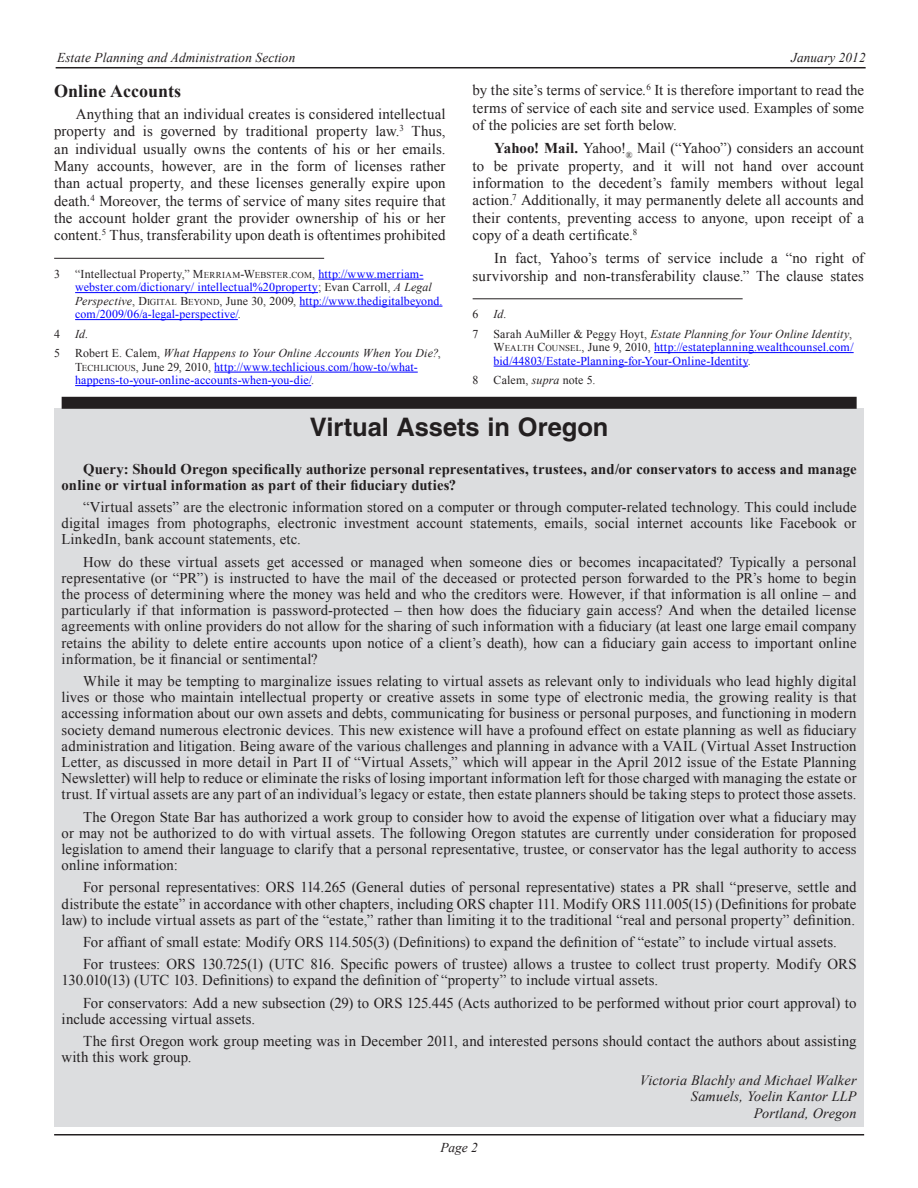
<style>
.page{position:relative;width:918px;height:1188px;background:#fff}
.page>*{position:absolute;margin:0;border:0;box-sizing:border-box;transform-origin:0 0}
.Body_Headline{font:700 25.5px "Helvetica";color:#231f20}
.subhead{font:700 18px "Times New Roman";color:#231f20}
.Body{font:15px/17.4px "Times New Roman";letter-spacing:.005em;color:#231f20;text-align:justify}
.Footnotes{font:15px/17.4px "Times New Roman";letter-spacing:.005em;color:#231f20;text-align:justify}
.Body-2{font:14.85px/16.2px "Times New Roman";letter-spacing:.005em;color:#231f20;text-align:justify}
.Body-3{font:700 14.85px/16.2px "Times New Roman";letter-spacing:.005em;color:#231f20}
.byline{font:italic 14.25px "Times New Roman";letter-spacing:.005em;color:#231f20}
.t1{font:italic 13.5px "Times New Roman";letter-spacing:.01em;color:#231f20}
.Footnotes-2{font:12px/13.5px "Times New Roman";letter-spacing:.015em;color:#00f}
.Footnotes-3{font:12px "Times New Roman";letter-spacing:.015em;color:#231f20}
.Footnotes-4{font:italic 12px "Times New Roman";color:#231f20}
.s1{font-style:italic}
.s2{font-weight:700}
.s3{color:#231f20}
.s4{font-style:italic;color:#231f20}
.s5{font-size:9px;color:#231f20}
</style>
<div class="page">
<hr style="left:56px;top:67px;width:810px;height:1px;background:#231f20">
<hr style="left:54px;top:1134px;width:810px;height:2px;background:#231f20">
<hr style="left:54px;top:258px;width:270px;height:1px;background:#231f20">
<hr style="left:318px;top:279px;width:105px;height:1px;background:#00f">
<hr style="left:75px;top:292px;width:243px;height:1px;background:#00f">
<hr style="left:300px;top:306px;width:142px;height:1px;background:#00f">
<hr style="left:75px;top:319px;width:163px;height:1px;background:#00f">
<hr style="left:214px;top:372px;width:204px;height:1px;background:#00f">
<hr style="left:75px;top:385px;width:236px;height:1px;background:#00f">
<hr style="left:473px;top:298px;width:270px;height:1px;background:#231f20">
<hr style="left:654px;top:352px;width:200px;height:1px;background:#00f">
<hr style="left:494px;top:366px;width:254px;height:1px;background:#00f">
<div style="left:54px;top:409px;width:810px;height:718px;background:#dcdddf"></div>
<div style="left:62px;top:397px;width:795px;height:12px;background:#231f20"></div>
<p class="t1" style="left:57px;top:48px;width:240px">Estate Planning and Administration Section</p>
<p class="t1" style="left:791px;top:48px;width:76px">January 2012</p>
<p class="Footnotes" style="left:473px;top:81px;width:393px">by the site’s terms of service<span class="s1">.</span><sup>6</sup> It is therefore important to read the terms of service of each site and service used. Examples of some of the policies are set forth below.</p>
<p class="Body" style="left:473px;top:139px;width:393px;text-indent:22px"><span class="s2">Yahoo! Mail.</span> Yahoo!<sub>®</sub> Mail (“Yahoo”) considers an account to be private property, and it will not hand over account information to the decedent’s family members without legal action.<sup>7</sup> Additionally, it may permanently delete all accounts and their contents, preventing access to anyone, upon receipt of a copy of a death certificate.<sup>8</sup></p>
<p class="Body" style="left:473px;top:249px;width:393px;text-align:right">In fact, Yahoo’s terms of service include a “no right of survivorship and non-transferability clause.” The clause states</p>
<p class="Footnotes-3" style="left:473px;top:306px;width:7px">6</p>
<p class="Footnotes-4" style="left:494px;top:306px;width:15px">Id.</p>
<p class="Footnotes-3" style="left:473px;top:326px;width:7px">7</p>
<p class="Footnotes-2" style="left:494px;top:327px;width:362px"><span class="s3">Sarah AuMiller &amp; Peggy Hoyt,</span> <span class="s4">Estate Planning for Your Online Identity</span><span class="s3">,<br></span><span class="s3">W</span><span class="s5">EALTH</span> <span class="s3">C</span><span class="s5">OUNSEL</span><span class="s3">, June 9, 2010,</span> http://estateplanning.wealthcounsel.com/ bid/44803/Estate-Planning-for-Your-Online-Identity<span class="s3">.</span></p>
<p class="Footnotes-3" style="left:473px;top:372px;width:7px">8</p>
<p class="Footnotes-3" style="left:494px;top:372px;width:103px">Calem, <span class="s1">supra</span> note 5.</p>
<p class="Body_Headline" style="left:310px;top:411px;width:300px">Virtual Assets in Oregon</p>
<p class="Body-3" style="left:62px;top:460px;width:797px;text-indent:22px">Query: Should Oregon specifically authorize personal representatives, trustees, and/or conservators to access and manage online or virtual information as part of their fiduciary duties?</p>
<p class="Body-2" style="left:62px;top:499px;width:796px;text-indent:22px">“Virtual assets” are the electronic information stored on a computer or through computer-related technology. This could include digital images from photographs, electronic investment account statements, emails, social internet accounts like Facebook or LinkedIn, bank account statements, etc.</p>
<p class="Body-2" style="left:62px;top:553px;width:796px;text-indent:22px">How do these virtual assets get accessed or managed when someone dies or becomes incapacitated? Typically a personal representative (or “PR”) is instructed to have the mail of the deceased or protected person forwarded to the PR’s home to begin the process of determining where the money was held and who the creditors were. However, if that information is all online – and particularly if that information is password-protected – then how does the fiduciary gain access? And when the detailed license agreements with online providers do not allow for the sharing of such information with a fiduciary (at least one large email company retains the ability to delete entire accounts upon notice of a client’s death), how can a fiduciary gain access to important online information, be it financial or sentimental?</p>
<p class="Body-2" style="left:62px;top:673px;width:797px;text-indent:22px">While it may be tempting to marginalize issues relating to virtual assets as relevant only to individuals who lead highly digital lives or those who maintain intellectual property or creative assets in some type of electronic media, the growing reality is that accessing information about our own assets and debts, communicating for business or personal purposes, and functioning in modern society demand numerous electronic devices. This new existence will have a profound effect on estate planning as well as fiduciary administration and litigation. Being aware of the various challenges and planning in advance with a VAIL (Virtual Asset Instruction Letter, as discussed in more detail in Part II of “Virtual Assets,” which will appear in the April 2012 issue of the Estate Planning Newsletter) will help to reduce or eliminate the risks of losing important information left for those charged with managing the estate or trust. If virtual assets are any part of an individual’s legacy or estate, then estate planners should be taking steps to protect those assets.</p>
<p class="Body-2" style="left:62px;top:808px;width:796px;text-indent:22px">The Oregon State Bar has authorized a work group to consider how to avoid the expense of litigation over what a fiduciary may or may not be authorized to do with virtual assets. The following Oregon statutes are currently under consideration for proposed legislation to amend their language to clarify that a personal representative, trustee, or conservator has the legal authority to access online information:</p>
<p class="Body" style="left:62px;top:879px;width:797px;line-height:16.2px;text-indent:22px">For personal representatives: ORS 114.265 (General duties of personal representative) states a PR shall “preserve, settle and distribute the estate” in accordance with other chapters, including ORS chapter 111. Modify ORS 111.005(15) (Definitions for probate law) to include virtual assets as part of the “estate,” rather than limiting it to the traditional “real and personal property” definition.</p>
<p class="Body" style="left:83px;top:933px;width:755px">For affiant of small estate: Modify ORS 114.505(3) (Definitions) to expand the definition of “estate” to include virtual assets.</p>
<p class="Body" style="left:62px;top:956px;width:796px;line-height:16.2px;text-indent:22px">For trustees: ORS 130.725(1) (UTC 816. Specific powers of trustee) allows a trustee to collect trust property. Modify ORS<br>130.010(13) (UTC 103. Definitions) to expand the definition of “property” to include virtual assets.</p>
<p class="Body" style="left:62px;top:994px;width:796px;line-height:16.2px;text-indent:22px">For conservators: Add a new subsection (29) to ORS 125.445 (Acts authorized to be performed without prior court approval) to include accessing virtual assets.</p>
<p class="Body" style="left:62px;top:1033px;width:796px;line-height:16.2px;text-indent:22px">The first Oregon work group meeting was in December 2011, and interested persons should contact the authors about assisting with this work group.</p>
<p class="byline" style="left:640px;top:1070px;width:218px">Victoria Blachly and Michael Walker</p>
<p class="byline" style="left:691px;top:1087px;width:167px">Samuels, Yoelin Kantor LLP</p>
<p class="byline" style="left:754px;top:1103px;width:104px">Portland, Oregon</p>
<p class="subhead" style="left:54px;top:78px;width:128px">Online Accounts</p>
<p class="Body" style="left:54px;top:105px;width:393px;text-indent:22px">Anything that an individual creates is considered intellectual property and is governed by traditional property law.<sup>3</sup> Thus, an individual usually owns the contents of his or her emails.<br>Many accounts, however, are in the form of licenses rather than actual property, and these licenses generally expire upon death<span class="s1">.</span><sup>4</sup> Moreover, the terms of service of many sites require that the account holder grant the provider ownership of his or her content.<sup>5</sup> Thus, transferability upon death is oftentimes prohibited</p>
<p class="Footnotes-3" style="left:54px;top:266px;width:7px">3</p>
<p class="Footnotes-2" style="left:75px;top:267px;width:369px"><span class="s3">“Intellectual Property,”</span> <span class="s3">M</span><span class="s5">ERRIAM</span><span class="s3">-W</span><span class="s5">EBSTER</span><span class="s3">.</span><span class="s5">COM</span><span class="s3">,</span> http://www.merriam&shy;webster.com/dictionary/ intellectual%20property<span class="s3">; Evan Carroll,</span> <span class="s4">A Legal Perspective</span><span class="s3">,</span> <span class="s3">D</span><span class="s5">IGITAL</span> <span class="s3">B</span><span class="s5">EYOND</span><span class="s3">,</span> <span class="s3">June 30, 2009,</span> http://www.thedigitalbeyond. com/2009/06/a-legal-perspective/<span class="s3">.</span></p>
<p class="Footnotes-3" style="left:54px;top:326px;width:7px">4</p>
<p class="Footnotes-4" style="left:75px;top:326px;width:15px">Id.</p>
<p class="Footnotes-3" style="left:54px;top:345px;width:7px">5</p>
<p class="Footnotes-2" style="left:75px;top:346px;width:367px"><span class="s3">Robert E. Calem,</span> <span class="s4">What Happens to Your Online Accounts When You Die?</span><span class="s3">,<br></span><span class="s3">T</span><span class="s5">ECHLICIOUS</span><span class="s3">, June 29, 2010,</span> http://www.techlicious.com/how-to/what&shy;happens-to-your-online-accounts-when-you-die/<span class="s3">.</span></p>
<p class="t1" style="left:440px;top:1138px;width:39px">Page 2</p>
</div>
